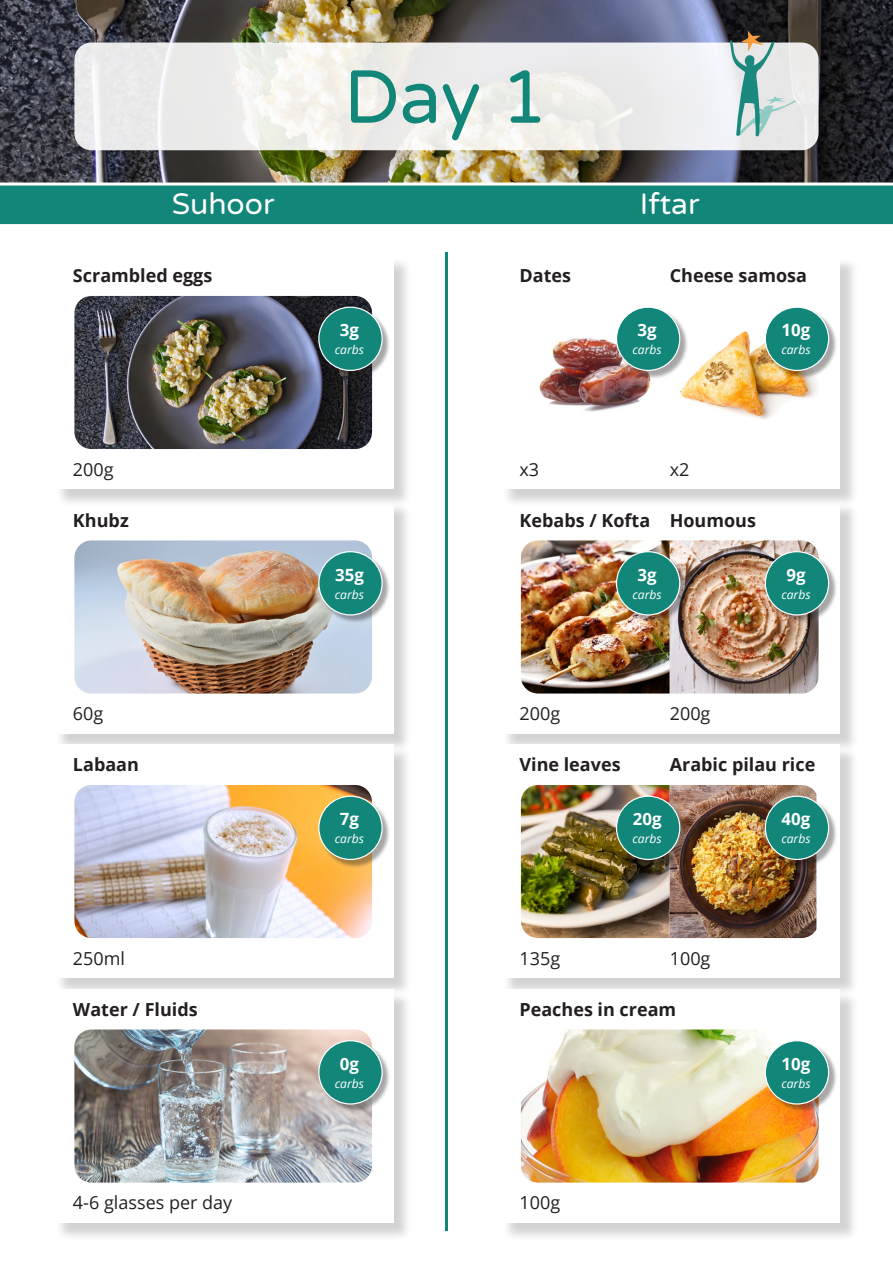
<style>
.page{position:relative;width:893px;height:1263px;background:#fff}
.page>*{position:absolute;margin:0;border:0;box-sizing:border-box;transform-origin:0 0}
.t1{font:75px "Varela Round";color:#128678}
.t2{font:30px "Varela Round";color:#fff}
.t3{font:700 18px "Open Sans";color:#231f20}
.t4{font:18px "Open Sans";color:#231f20}
.t5{font:700 16.95px "Open Sans";color:#fff}
.t6{font:italic 12px "Open Sans";color:#fff}
</style>
<div class="page">
<img style="left:0;top:0;width:893px;height:183px">
<div style="left:0;top:185px;width:893px;height:40px;background:#128678"></div>
<svg style="left:74px;top:43px;width:745px;height:107px;fill:#ededeb"></svg>
<div style="left:502px;top:502px;width:356px;height:250px;background:#231f20;opacity:.2"></div>
<div style="left:500px;top:500px;width:340px;height:233px;background:#fff"></div>
<img style="left:521px;top:540px;width:298px;height:153px">
<div style="left:766px;top:552px;width:71px;height:71px;background:#231f20;opacity:.4"></div>
<div style="left:765px;top:552px;width:64px;height:63px;background:#128678;border-radius:50%"></div>
<div style="left:765px;top:551px;width:64px;height:64px;border:1px solid #fff;border-radius:50%"></div>
<div style="left:617px;top:552px;width:71px;height:71px;background:#231f20;opacity:.4"></div>
<div style="left:616px;top:552px;width:64px;height:63px;background:#128678;border-radius:50%"></div>
<div style="left:616px;top:551px;width:64px;height:64px;border:1px solid #fff;border-radius:50%"></div>
<div style="left:502px;top:746px;width:356px;height:251px;background:#231f20;opacity:.2"></div>
<div style="left:500px;top:744px;width:340px;height:234px;background:#fff"></div>
<img style="left:521px;top:785px;width:295px;height:153px">
<div style="left:766px;top:797px;width:71px;height:71px;background:#231f20;opacity:.4"></div>
<div style="left:765px;top:796px;width:64px;height:63px;background:#128678;border-radius:50%"></div>
<div style="left:765px;top:796px;width:64px;height:64px;border:1px solid #fff;border-radius:50%"></div>
<div style="left:617px;top:797px;width:71px;height:71px;background:#231f20;opacity:.4"></div>
<div style="left:616px;top:796px;width:64px;height:63px;background:#128678;border-radius:50%"></div>
<div style="left:616px;top:796px;width:64px;height:64px;border:1px solid #fff;border-radius:50%"></div>
<div style="left:502px;top:257px;width:356px;height:251px;background:#231f20;opacity:.2"></div>
<div style="left:500px;top:255px;width:340px;height:234px;background:#fff"></div>
<img style="left:539px;top:338px;width:112px;height:74px">
<img style="left:679px;top:331px;width:139px;height:89px">
<div style="left:766px;top:308px;width:71px;height:71px;background:#231f20;opacity:.4"></div>
<div style="left:765px;top:307px;width:64px;height:63px;background:#128678;border-radius:50%"></div>
<div style="left:765px;top:307px;width:64px;height:64px;border:1px solid #fff;border-radius:50%"></div>
<div style="left:617px;top:308px;width:71px;height:71px;background:#231f20;opacity:.4"></div>
<div style="left:616px;top:307px;width:64px;height:63px;background:#128678;border-radius:50%"></div>
<div style="left:616px;top:307px;width:64px;height:64px;border:1px solid #fff;border-radius:50%"></div>
<div style="left:55px;top:502px;width:357px;height:250px;background:#231f20;opacity:.2"></div>
<div style="left:53px;top:500px;width:340px;height:233px;background:#fff"></div>
<img style="left:74px;top:540px;width:298px;height:153px">
<div style="left:319px;top:552px;width:72px;height:71px;background:#231f20;opacity:.4"></div>
<div style="left:319px;top:552px;width:63px;height:63px;background:#128678;border-radius:50%"></div>
<div style="left:318px;top:551px;width:65px;height:64px;border:1px solid #fff;border-radius:50%"></div>
<div style="left:55px;top:746px;width:357px;height:251px;background:#231f20;opacity:.2"></div>
<div style="left:53px;top:744px;width:340px;height:234px;background:#fff"></div>
<img style="left:74px;top:785px;width:298px;height:153px">
<div style="left:319px;top:797px;width:72px;height:71px;background:#231f20;opacity:.4"></div>
<div style="left:319px;top:796px;width:63px;height:63px;background:#128678;border-radius:50%"></div>
<div style="left:318px;top:796px;width:65px;height:64px;border:1px solid #fff;border-radius:50%"></div>
<div style="left:502px;top:991px;width:356px;height:250px;background:#231f20;opacity:.2"></div>
<div style="left:500px;top:989px;width:340px;height:233px;background:#fff"></div>
<img style="left:521px;top:1029px;width:298px;height:153px">
<div style="left:766px;top:1041px;width:71px;height:71px;background:#231f20;opacity:.4"></div>
<div style="left:765px;top:1041px;width:64px;height:63px;background:#128678;border-radius:50%"></div>
<div style="left:765px;top:1040px;width:64px;height:64px;border:1px solid #fff;border-radius:50%"></div>
<div style="left:55px;top:991px;width:357px;height:250px;background:#231f20;opacity:.2"></div>
<div style="left:53px;top:989px;width:340px;height:233px;background:#fff"></div>
<img style="left:74px;top:1029px;width:298px;height:153px">
<div style="left:319px;top:1041px;width:72px;height:71px;background:#231f20;opacity:.4"></div>
<div style="left:319px;top:1041px;width:63px;height:63px;background:#128678;border-radius:50%"></div>
<div style="left:318px;top:1040px;width:65px;height:64px;border:1px solid #fff;border-radius:50%"></div>
<hr style="left:445px;top:252px;width:3px;height:979px;background:#128678">
<svg style="left:729px;top:31px;width:67px;height:105px;background:#afc2bf"></svg>
<div style="left:55px;top:257px;width:357px;height:251px;background:#231f20;opacity:.2"></div>
<div style="left:53px;top:255px;width:340px;height:234px;background:#fff"></div>
<img style="left:74px;top:296px;width:298px;height:153px">
<div style="left:319px;top:308px;width:72px;height:71px;background:#231f20;opacity:.4"></div>
<div style="left:319px;top:307px;width:63px;height:63px;background:#128678;border-radius:50%"></div>
<div style="left:318px;top:307px;width:65px;height:64px;border:1px solid #fff;border-radius:50%"></div>
<p class="t1" style="left:344px;top:46px;width:205px">Day 1</p>
<p class="t2" style="left:172px;top:184px;width:104px">Suhoor</p>
<p class="t2" style="left:640px;top:184px;width:61px">Iftar</p>
<p class="t3" style="left:73px;top:263px;width:141px">Scrambled eggs</p>
<p class="t3" style="left:519px;top:263px;width:53px">Dates</p>
<p class="t3" style="left:670px;top:263px;width:139px">Cheese samosa</p>
<p class="t5" style="left:340px;top:318px;width:21px">3g</p>
<p class="t6" style="left:335px;top:342px;width:31px">carbs</p>
<p class="t5" style="left:637px;top:318px;width:21px">3g</p>
<p class="t6" style="left:632px;top:342px;width:31px">carbs</p>
<p class="t5" style="left:781px;top:318px;width:30px">10g</p>
<p class="t6" style="left:781px;top:342px;width:31px">carbs</p>
<p class="t4" style="left:73px;top:457px;width:42px">200g</p>
<p class="t4" style="left:519px;top:457px;width:21px">x3</p>
<p class="t4" style="left:670px;top:457px;width:21px">x2</p>
<p class="t3" style="left:73px;top:508px;width:57px">Khubz</p>
<p class="t3" style="left:519px;top:508px;width:132px">Kebabs / Kofta</p>
<p class="t3" style="left:670px;top:508px;width:88px">Houmous</p>
<p class="t5" style="left:335px;top:563px;width:30px">35g</p>
<p class="t6" style="left:335px;top:586px;width:31px">carbs</p>
<p class="t5" style="left:637px;top:563px;width:21px">3g</p>
<p class="t6" style="left:632px;top:586px;width:31px">carbs</p>
<p class="t5" style="left:786px;top:563px;width:21px">9g</p>
<p class="t6" style="left:781px;top:586px;width:31px">carbs</p>
<p class="t4" style="left:73px;top:701px;width:32px">60g</p>
<p class="t4" style="left:519px;top:701px;width:42px">200g</p>
<p class="t4" style="left:670px;top:701px;width:42px">200g</p>
<p class="t3" style="left:73px;top:752px;width:68px">Labaan</p>
<p class="t3" style="left:519px;top:752px;width:103px">Vine leaves</p>
<p class="t3" style="left:670px;top:752px;width:147px">Arabic pilau rice</p>
<p class="t5" style="left:340px;top:807px;width:21px">7g</p>
<p class="t6" style="left:335px;top:831px;width:31px">carbs</p>
<p class="t5" style="left:633px;top:807px;width:30px">20g</p>
<p class="t6" style="left:632px;top:831px;width:31px">carbs</p>
<p class="t5" style="left:781px;top:807px;width:30px">40g</p>
<p class="t6" style="left:781px;top:831px;width:31px">carbs</p>
<p class="t4" style="left:73px;top:946px;width:54px">250ml</p>
<p class="t4" style="left:519px;top:946px;width:42px">135g</p>
<p class="t4" style="left:670px;top:946px;width:42px">100g</p>
<p class="t3" style="left:73px;top:997px;width:126px">Water / Fluids</p>
<p class="t3" style="left:519px;top:997px;width:158px">Peaches in cream</p>
<p class="t5" style="left:340px;top:1052px;width:21px">0g</p>
<p class="t6" style="left:335px;top:1075px;width:31px">carbs</p>
<p class="t5" style="left:781px;top:1052px;width:30px">10g</p>
<p class="t6" style="left:781px;top:1075px;width:31px">carbs</p>
<p class="t4" style="left:73px;top:1190px;width:161px">4-6 glasses per day</p>
<p class="t4" style="left:519px;top:1190px;width:42px">100g</p>
</div>
